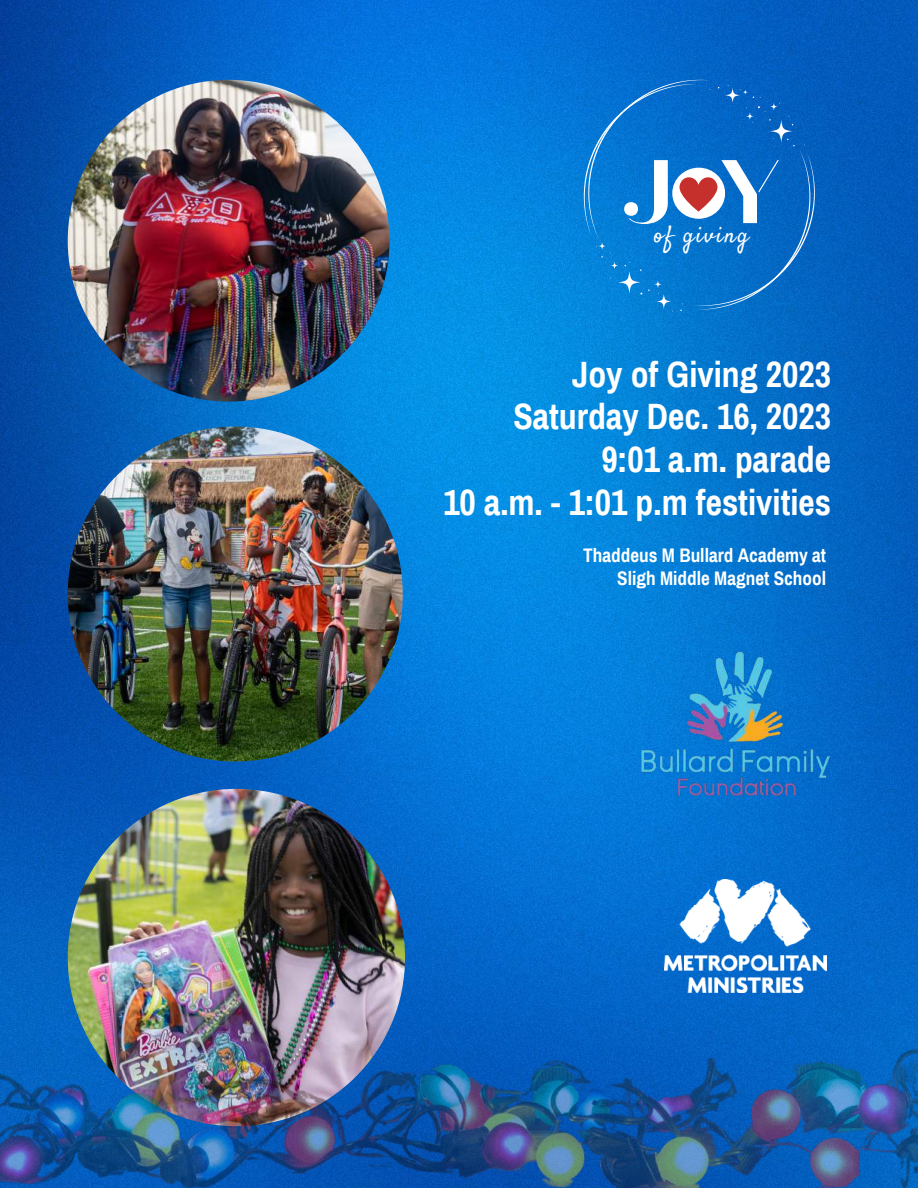
<style>
.page{position:relative;width:918px;height:1188px;background:#fff}
.page>*{position:absolute;margin:0;border:0;box-sizing:border-box;transform-origin:0 0}
.t1{font:700 90px "Quiche Stencil";color:#fff}
.t2{font:700 35.7px/42.8px "Archivo Narrow";color:#fff;text-align:right}
.t3{font:23.7px "Satisfy";letter-spacing:.08em;color:#fff}
.t4{font:700 19.2px/22.5px "Archivo Narrow";color:#fff;text-align:right}
</style>
<div class="page">
<img style="left:0;top:0;width:918px;height:1188px">
<svg style="left:584px;top:80px;width:231px;height:232px;background:#1274cb"></svg>
<img style="left:68px;top:80px;width:321px;height:322px;border-radius:50%">
<img style="left:68px;top:427px;width:335px;height:334px;border-radius:50%">
<img style="left:1px;top:567px;width:917px;height:621px">
<h1 class="t1" style="left:623px;top:138px;width:52px">J</h1>
<p class="t3" style="left:654px;top:220px;width:96px">of giving</p>
<h1 class="t1" style="left:720px;top:138px;width:62px">Y</h1>
<p class="t2" style="left:443px;top:353px;width:389px">Joy of Giving 2023<br>Saturday Dec. 16, 2023<br>9:01 a.m. parade<br>10 a.m. - 1:01 p.m festivities</p>
<p class="t4" style="left:583px;top:545px;width:244px">Thaddeus M Bullard Academy at<br>Sligh Middle Magnet School</p>
</div>
